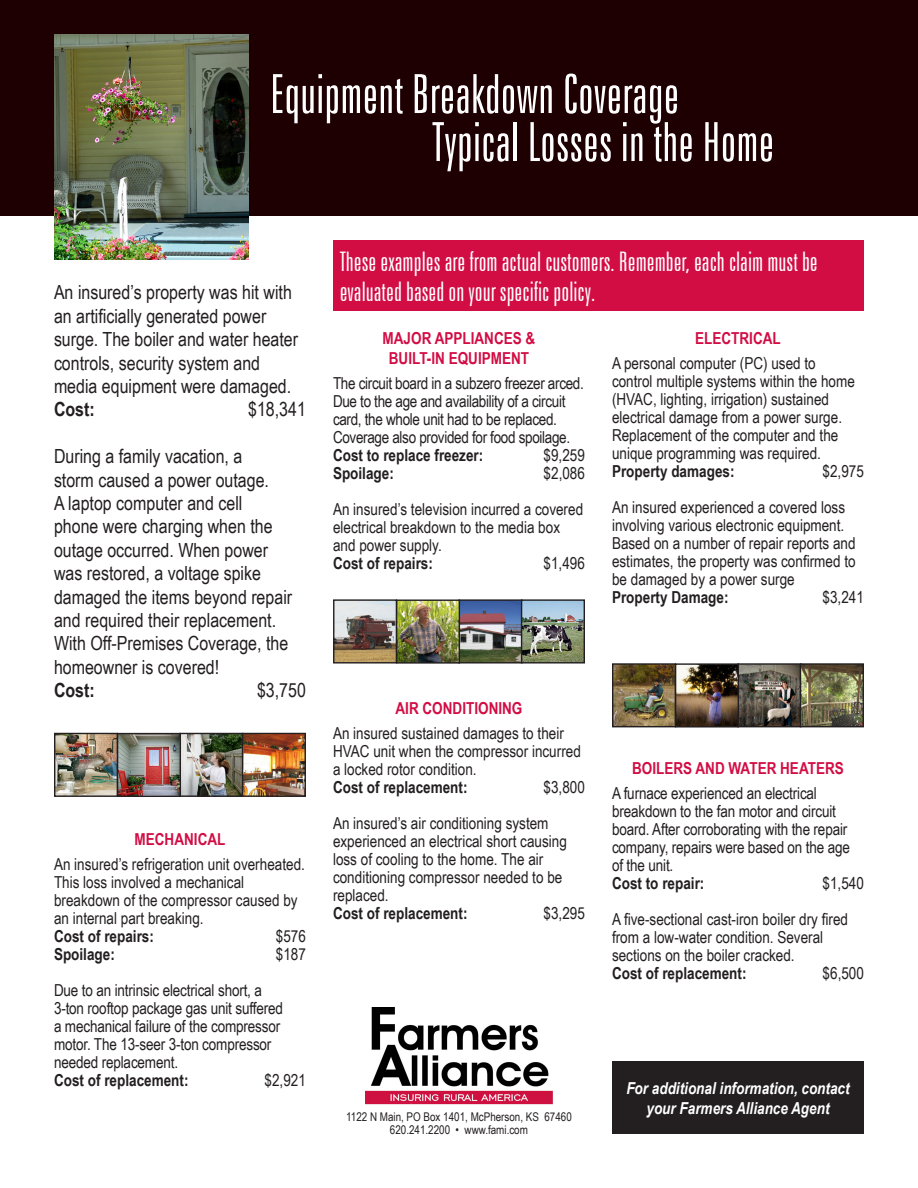
<style>
.page{position:relative;width:918px;height:1188px;background:#fff}
.page>*{position:absolute;margin:0;border:0;box-sizing:border-box;transform-origin:0 0}
.t1{font:300 extra-condensed 54px "Zurich BT";color:#fff}
.t2{font:300 extra-condensed 27px/30px "Zurich BT";color:#fff}
.t3{font:19.5px/23.4px "Arial Narrow";color:#231f20}
.t4{font:700 19.5px "Arial Narrow";color:#231f20}
.t5{font:16.5px/18px "Arial Narrow";color:#231f20}
.t6{font:700 16.5px "Arial Narrow";color:#231f20}
.t7{font:16.5px/18px "Arial Narrow";letter-spacing:-.02em;color:#231f20}
.t8{font:700 16.5px/19.8px "Arial Narrow";color:#d20d44;text-align:center}
.t9{font:italic 700 16.5px/19.8px "Arial Narrow";color:#fff;text-align:center}
.t10{font:12px "Arial Narrow";color:#231f20}
</style>
<div class="page">
<div style="left:0;top:0;width:918px;height:215px;background:#1e0003"></div>
<img style="left:366px;top:1007px;width:186px;height:97px">
<div style="left:612px;top:1061px;width:252px;height:73px;background:#231f20"></div>
<div style="left:333px;top:240px;width:531px;height:70px;background:#d20d44"></div>
<img style="left:56px;top:735px;width:248px;height:60px">
<div style="left:179px;top:733px;width:64px;height:64px;border:1px solid #231f20"></div>
<div style="left:242px;top:733px;width:64px;height:64px;border:1px solid #231f20"></div>
<div style="left:54px;top:733px;width:64px;height:64px;border:1px solid #231f20"></div>
<div style="left:117px;top:733px;width:64px;height:64px;border:1px solid #231f20"></div>
<img style="left:335px;top:601px;width:248px;height:61px">
<div style="left:458px;top:599px;width:65px;height:65px;border:1px solid #231f20"></div>
<div style="left:521px;top:599px;width:64px;height:65px;border:1px solid #231f20"></div>
<div style="left:333px;top:599px;width:64px;height:65px;border:1px solid #231f20"></div>
<div style="left:396px;top:599px;width:64px;height:65px;border:1px solid #231f20"></div>
<img style="left:614px;top:665px;width:248px;height:61px">
<div style="left:737px;top:663px;width:64px;height:64px;border:1px solid #231f20"></div>
<div style="left:800px;top:663px;width:64px;height:64px;border:1px solid #231f20"></div>
<div style="left:612px;top:663px;width:64px;height:64px;border:1px solid #231f20"></div>
<div style="left:675px;top:663px;width:64px;height:65px;border:1px solid #231f20"></div>
<img style="left:54px;top:35px;width:194px;height:224px">
<p class="t1" style="left:270px;top:65px;width:411px">Equipment Breakdown Coverage</p>
<p class="t1" style="left:432px;top:113px;width:344px">Typical Losses in the Home</p>
<p class="t3" style="left:54px;top:280px;width:246px">An insured’s property was hit with an artificially generated power surge. The boiler and water heater controls, security system and media equipment were damaged.</p>
<p class="t4" style="left:54px;top:395px;width:42px">Cost:</p>
<p class="t3" style="left:248px;top:397px;width:59px">$18,341</p>
<p class="t3" style="left:54px;top:444px;width:240px">During a family vacation, a<br>storm caused a power outage.<br>A laptop computer and cell<br>phone were charging when the outage occurred. When power was restored, a voltage spike damaged the items beyond repair and required their replacement.<br>With Off-Premises Coverage, the homeowner is covered!</p>
<p class="t4" style="left:54px;top:675px;width:42px">Cost:</p>
<p class="t3" style="left:257px;top:678px;width:50px">$3,750</p>
<p class="t8" style="left:135px;top:829px;width:92px">MECHANICAL</p>
<p class="t5" style="left:54px;top:854px;width:252px">An insured’s refrigeration unit overheated.<br>This loss involved a mechanical breakdown of the compressor caused by an internal part breaking.</p>
<p class="t6" style="left:54px;top:924px;width:101px">Cost of repairs:</p>
<p class="t5" style="left:276px;top:926px;width:32px">$576</p>
<p class="t6" style="left:54px;top:942px;width:62px">Spoilage:</p>
<p class="t5" style="left:276px;top:944px;width:32px">$187</p>
<p class="t5" style="left:54px;top:980px;width:230px">Due to an intrinsic electrical short, a 3-ton rooftop package gas unit suffered a mechanical failure of the compressor motor. The 13-seer 3-ton compressor needed replacement.</p>
<p class="t6" style="left:54px;top:1068px;width:136px">Cost of replacement:</p>
<p class="t5" style="left:265px;top:1070px;width:43px">$2,921</p>
<p class="t2" style="left:340px;top:247px;width:480px">These examples are from actual customers. Remember, each claim must be evaluated based on your specific policy.</p>
<p class="t8" style="left:695px;top:328px;width:87px">ELECTRICAL</p>
<p class="t5" style="left:612px;top:353px;width:244px">A personal computer (PC) used to control multiple systems within the home (HVAC, lighting, irrigation) sustained electrical damage from a power surge.<br>Replacement of the computer and the unique programming was required.</p>
<p class="t6" style="left:612px;top:459px;width:124px">Property damages:</p>
<p class="t5" style="left:823px;top:461px;width:43px">$2,975</p>
<p class="t5" style="left:612px;top:497px;width:245px">An insured experienced a covered loss involving various electronic equipment.<br>Based on a number of repair reports and estimates, the property was confirmed to be damaged by a power surge</p>
<p class="t6" style="left:612px;top:585px;width:118px">Property Damage:</p>
<p class="t5" style="left:823px;top:587px;width:43px">$3,241</p>
<p class="t8" style="left:383px;top:328px;width:154px">MAJOR APPLIANCES &amp;<br>BUILT-IN EQUIPMENT</p>
<p class="t7" style="left:333px;top:373px;width:252px">The circuit board in a subzero freezer arced.<br>Due to the age and availability of a circuit card, the whole unit had to be replaced.<br>Coverage also provided for food spoilage.</p>
<p class="t6" style="left:333px;top:442px;width:152px">Cost to replace freezer:</p>
<p class="t5" style="left:544px;top:445px;width:43px">$9,259</p>
<p class="t6" style="left:333px;top:460px;width:62px">Spoilage:</p>
<p class="t5" style="left:544px;top:463px;width:43px">$2,086</p>
<p class="t5" style="left:333px;top:499px;width:252px">An insured’s television incurred a covered electrical breakdown to the media box and power supply.</p>
<p class="t6" style="left:333px;top:550px;width:101px">Cost of repairs:</p>
<p class="t5" style="left:544px;top:553px;width:43px">$1,496</p>
<p class="t8" style="left:395px;top:697px;width:129px">AIR CONDITIONING</p>
<p class="t5" style="left:333px;top:723px;width:249px">An insured sustained damages to their<br>HVAC unit when the compressor incurred a locked rotor condition.</p>
<p class="t6" style="left:333px;top:774px;width:136px">Cost of replacement:</p>
<p class="t5" style="left:544px;top:777px;width:43px">$3,800</p>
<p class="t5" style="left:333px;top:813px;width:235px">An insured’s air conditioning system experienced an electrical short causing loss of cooling to the home. The air conditioning compressor needed to be replaced.</p>
<p class="t6" style="left:333px;top:900px;width:136px">Cost of replacement:</p>
<p class="t5" style="left:544px;top:903px;width:43px">$3,295</p>
<p class="t8" style="left:632px;top:758px;width:213px">BOILERS AND WATER HEATERS</p>
<p class="t5" style="left:612px;top:783px;width:240px">A furnace experienced an electrical breakdown to the fan motor and circuit board. After corroborating with the repair company, repairs were based on the age of the unit.</p>
<p class="t6" style="left:612px;top:871px;width:94px">Cost to repair:</p>
<p class="t5" style="left:823px;top:873px;width:43px">$1,540</p>
<p class="t5" style="left:612px;top:909px;width:238px">A five-sectional cast-iron boiler dry fired from a low-water condition. Several sections on the boiler cracked.</p>
<p class="t6" style="left:612px;top:961px;width:136px">Cost of replacement:</p>
<p class="t5" style="left:823px;top:963px;width:43px">$6,500</p>
<p class="t10" style="left:346px;top:1107px;width:227px">1122 N Main, PO Box 1401, McPherson, KS 67460</p>
<p class="t10" style="left:390px;top:1121px;width:140px">620.241.2200 • www.fami.com</p>
<p class="t9" style="left:626px;top:1077px;width:225px">For additional information, contact your Farmers Alliance Agent</p>
</div>
